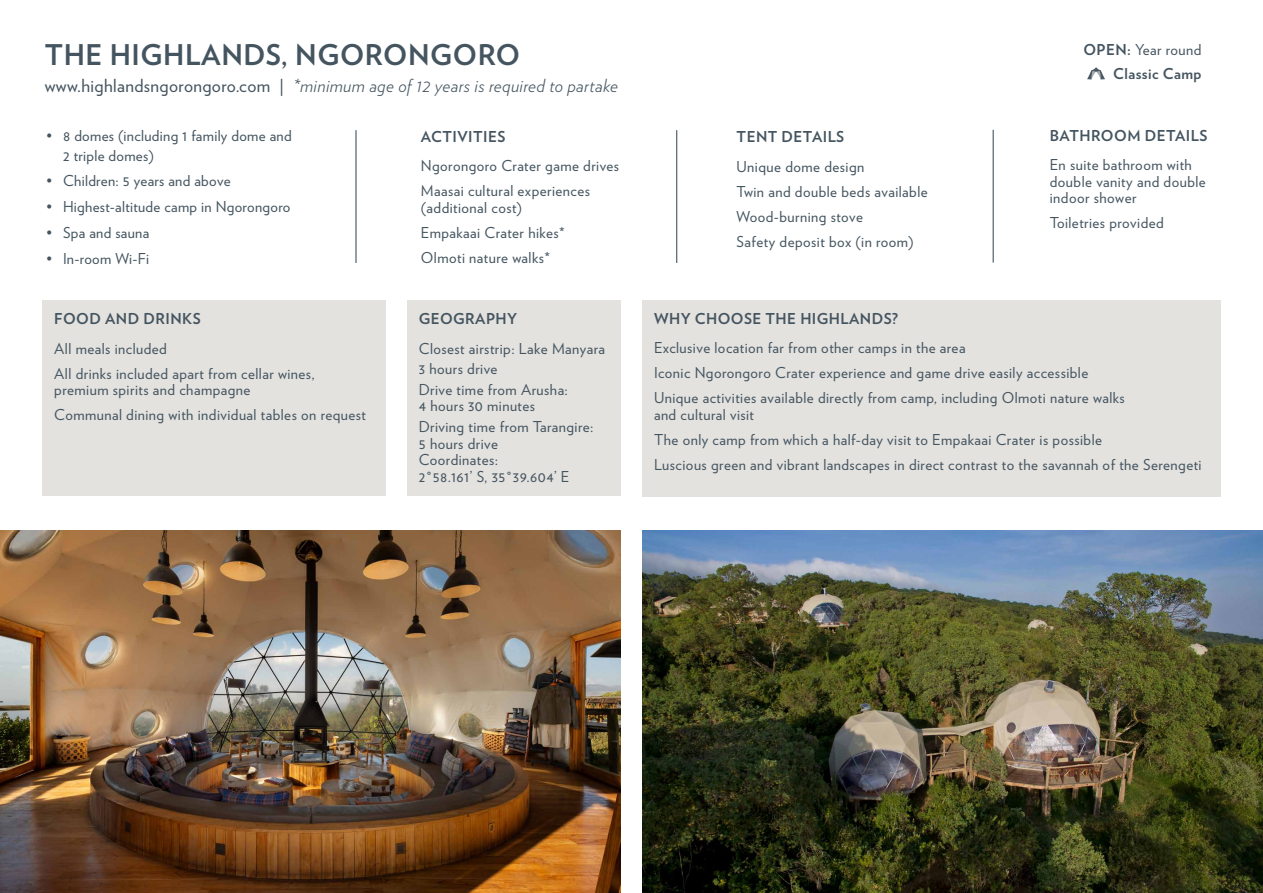
<style>
.page{position:relative;width:1263px;height:893px;background:#fff}
.page>*{position:absolute;margin:0;border:0;box-sizing:border-box;transform-origin:0 0}
.t1{font:700 28.5px "Verlag";letter-spacing:.02em;color:#455560}
.t2{font:italic 300 18px "Verlag";letter-spacing:.02em;color:#455560}
.t3{font:15px/25px "Verlag";letter-spacing:.03em;color:#455560}
.t4{font:700 15px "Verlag";letter-spacing:.03em;color:#455560}
.t5{font:15px "Verlag";letter-spacing:.01em;color:#455560}
.s1{font-weight:400;font-style:normal}
.s2{font-weight:700}
</style>
<div class="page">
<img style="left:0;top:530px;width:621px;height:363px">
<img style="left:642px;top:530px;width:621px;height:363px">
<div style="left:43px;top:300px;width:343px;height:196px;background:#e3e2df"></div>
<div style="left:407px;top:300px;width:214px;height:196px;background:#e3e2df"></div>
<div style="left:642px;top:300px;width:578px;height:196px;background:#e3e2df"></div>
<hr style="left:355px;top:130px;width:2px;height:133px;background:#455560">
<hr style="left:676px;top:130px;width:1px;height:133px;background:#455560">
<hr style="left:993px;top:130px;width:1px;height:133px;background:#455560">
<svg style="left:1087px;top:67px;width:18px;height:12px"></svg>
<h1 class="t1" style="left:45px;top:33px;width:477px">THE HIGHLANDS, NGORONGORO</h1>
<p class="t2" style="left:45px;top:72px;width:575px"><span class="s1">www.highlandsngorongoro.com |</span> *minimum age of 12 years is required to partake</p>
<p class="t3" style="left:63px;top:125px;width:230px;line-height:19.5px;text-indent:-17px">• 8 domes (including 1 family dome and<br>2 triple domes)</p>
<p class="t3" style="left:47px;top:168px;width:186px">• Children: 5 years and above</p>
<p class="t3" style="left:47px;top:194px;width:245px">• Highest-altitude camp in Ngorongoro</p>
<p class="t3" style="left:47px;top:219px;width:104px">• Spa and sauna</p>
<p class="t5" style="left:47px;top:247px;width:104px">• In-room Wi-Fi</p>
<p class="t4" style="left:421px;top:125px;width:86px">ACTIVITIES</p>
<p class="t3" style="left:421px;top:153px;width:200px">Ngorongoro Crater game drives<br>Maasai cultural experiences</p>
<p class="t3" style="left:421px;top:194px;width:145px">(additional cost)<br>Empakaai Crater hikes*<br>Olmoti nature walks*</p>
<p class="t4" style="left:54px;top:307px;width:148px">FOOD AND DRINKS</p>
<p class="t3" style="left:54px;top:335px;width:262px">All meals included<br>All drinks included apart from cellar wines,</p>
<p class="t3" style="left:54px;top:376px;width:313px">premium spirits and champagne<br>Communal dining with individual tables on request</p>
<p class="t4" style="left:419px;top:307px;width:100px">GEOGRAPHY</p>
<p class="t3" style="left:419px;top:337px;width:188px;line-height:20.7px">Closest airstrip: Lake Manyara<br>3 hours drive<br>Drive time from Arusha:</p>
<p class="t3" style="left:419px;top:395px;width:176px;line-height:20.7px">4 hours 30 minutes<br>Driving time from Tarangire:</p>
<p class="t3" style="left:419px;top:434px;width:152px;line-height:16.5px">5 hours drive<br>Coordinates:<br>2°58.161’ S, 35°39.604’ E</p>
<p class="t3" style="left:1083px;top:36px;width:120px"><span class="s2">OPEN:</span> Year round</p>
<p class="t4" style="left:737px;top:125px;width:109px">TENT DETAILS</p>
<p class="t3" style="left:737px;top:153px;width:193px">Unique dome design<br>Twin and double beds available<br>Wood-burning stove<br>Safety deposit box (in room)</p>
<p class="t4" style="left:1113px;top:62px;width:90px">Classic Camp</p>
<p class="t4" style="left:1050px;top:124px;width:159px">BATHROOM DETAILS</p>
<p class="t3" style="left:1050px;top:156px;width:157px;line-height:16.5px">En suite bathroom with double vanity and double indoor shower</p>
<p class="t3" style="left:1050px;top:210px;width:115px">Toiletries provided</p>
<p class="t4" style="left:654px;top:307px;width:246px">WHY CHOOSE THE HIGHLANDS?</p>
<p class="t3" style="left:654px;top:334px;width:472px">Exclusive location far from other camps in the area<br>Iconic Ngorongoro Crater experience and game drive easily accessible<br>Unique activities available directly from camp, including Olmoti nature walks</p>
<p class="t3" style="left:654px;top:401px;width:549px">and cultural visit<br>The only camp from which a half-day visit to Empakaai Crater is possible<br>Luscious green and vibrant landscapes in direct contrast to the savannah of the Serengeti</p>
</div>
